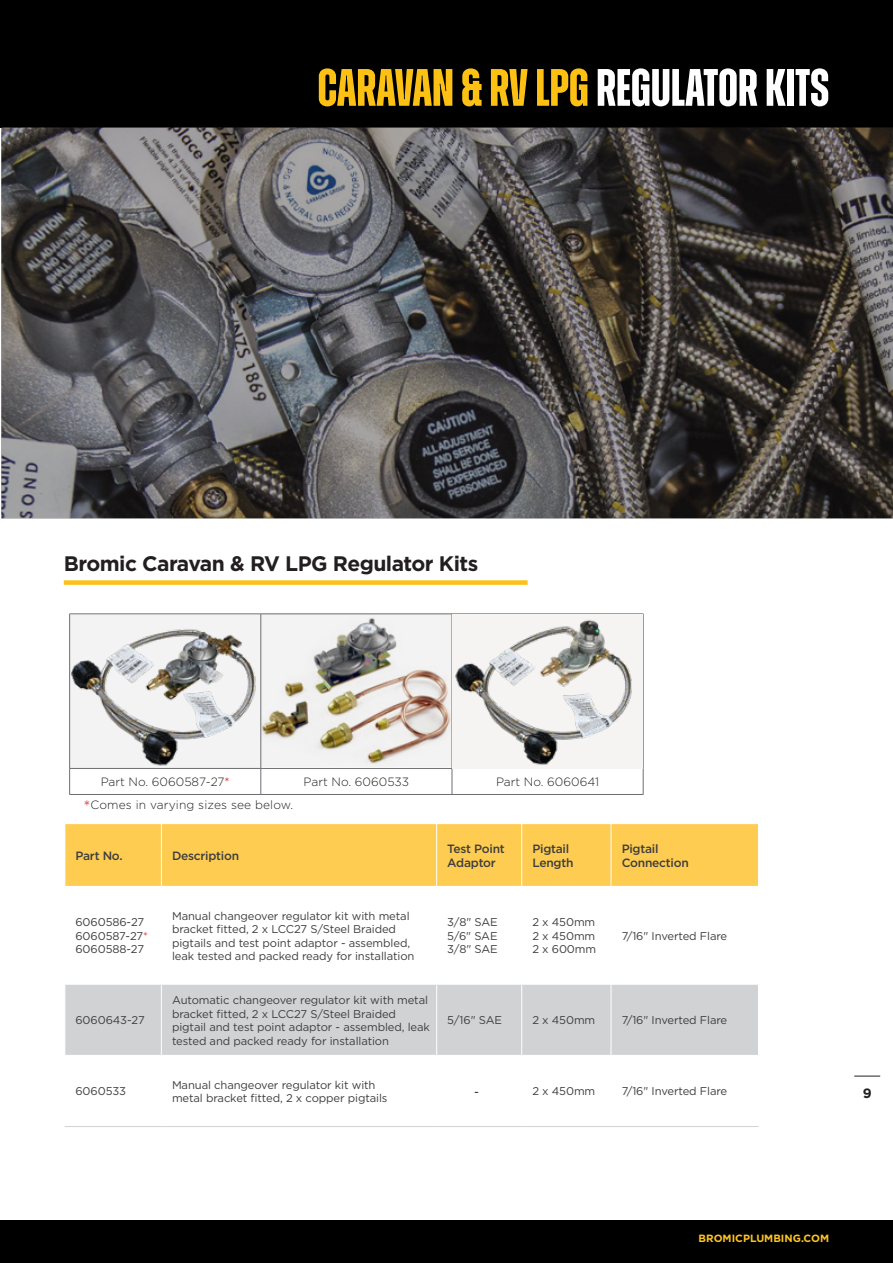
<style>
.page{position:relative;width:893px;height:1263px;background:#fff}
.page>*{position:absolute;margin:0;border:0;box-sizing:border-box;transform-origin:0 0}
.t1{font:700 52.5px "Zuume";color:#fdc114}
.t2{font:700 21px "Gotham";letter-spacing:-.025em;color:#231f20}
.t3{font:700 13.5px "Gotham";color:#231f20}
.t4{font:300 12px "Gotham";color:#231f20}
.t5{font:500 12px/13.5px "Gotham";letter-spacing:-.02em;color:#3e3e3f}
.t6{font:12px "Gotham";color:#231f20}
.t7{font:11.25px/13.5px "Gotham";letter-spacing:-.01em;color:#3e3e3f}
.t8{font:700 10.5px "Gotham";color:#fec422}
.s1{color:#fff}
.s2{font-weight:400;color:#d1232a}
.s3{font-size:16.5px;color:#d1232a}
.s4{color:#d53f33}
</style>
<div class="page">
<div style="left:0;top:1220px;width:893px;height:43px;background:#000001"></div>
<img style="left:70px;top:615px;width:382px;height:153px">
<img style="left:260px;top:615px;width:192px;height:152px">
<div style="left:0;top:0;width:893px;height:128px;background:#000001"></div>
<img style="left:1px;top:128px;width:892px;height:390px">
<div style="left:66px;top:824px;width:692px;height:62px;background:#fecc51"></div>
<div style="left:66px;top:985px;width:692px;height:70px;background:#d1d2d4"></div>
<hr style="left:161px;top:824px;width:1px;height:62px;background:#fff">
<hr style="left:436px;top:824px;width:1px;height:62px;background:#fff">
<hr style="left:521px;top:824px;width:1px;height:62px;background:#fff">
<hr style="left:611px;top:824px;width:1px;height:62px;background:#fff">
<hr style="left:161px;top:984px;width:1px;height:71px;background:#fff">
<hr style="left:436px;top:984px;width:1px;height:71px;background:#fff">
<hr style="left:521px;top:984px;width:1px;height:71px;background:#fff">
<hr style="left:611px;top:984px;width:1px;height:71px;background:#fff">
<hr style="left:65px;top:1126px;width:96px;height:1px;background:#d1d2d4">
<hr style="left:161px;top:1126px;width:276px;height:1px;background:#d1d2d4">
<hr style="left:437px;top:1126px;width:85px;height:1px;background:#d1d2d4">
<hr style="left:522px;top:1126px;width:89px;height:1px;background:#d1d2d4">
<hr style="left:611px;top:1126px;width:148px;height:1px;background:#d1d2d4">
<div style="left:64px;top:580px;width:464px;height:5px;background:#fdc114"></div>
<svg style="left:854px;top:1076px;width:26px;height:1px"></svg>
<hr style="left:69px;top:614px;width:192px;height:1px;background:#6d6e71">
<hr style="left:69px;top:614px;width:1px;height:154px;background:#6d6e71">
<hr style="left:261px;top:614px;width:191px;height:1px;background:#6d6e71">
<hr style="left:261px;top:614px;width:1px;height:154px;background:#6d6e71">
<hr style="left:643px;top:614px;width:1px;height:154px;background:#6d6e71">
<svg style="left:69px;top:769px;width:1px;height:25px"></svg>
<svg style="left:261px;top:769px;width:1px;height:25px"></svg>
<svg style="left:452px;top:769px;width:1px;height:25px"></svg>
<hr style="left:69px;top:768px;width:192px;height:1px;background:#6d6e71">
<hr style="left:261px;top:768px;width:191px;height:1px;background:#6d6e71">
<hr style="left:452px;top:768px;width:191px;height:1px;background:#6d6e71">
<svg style="left:643px;top:769px;width:1px;height:25px"></svg>
<hr style="left:69px;top:794px;width:192px;height:1px;background:#6d6e71">
<hr style="left:261px;top:794px;width:191px;height:1px;background:#6d6e71">
<hr style="left:452px;top:794px;width:191px;height:1px;background:#6d6e71">
<img style="left:452px;top:614px;width:191px;height:154px">
<h1 class="t1" style="left:317px;top:64px;width:513px">CARAVAN &amp; RV LPG <span class="s1">REGULATOR KITS</span></h1>
<h2 class="t2" style="left:64px;top:554px;width:416px">Bromic Caravan &amp; RV LPG Regulator Kits</h2>
<p class="t4" style="left:101px;top:777px;width:131px">Part No. 6060587-27<span class="s2">*</span></p>
<p class="t4" style="left:304px;top:777px;width:107px">Part No. 6060533</p>
<p class="t4" style="left:496px;top:777px;width:105px">Part No. 6060641</p>
<p class="t4" style="left:83px;top:800px;width:211px"><span class="s3">*</span>Comes in varying sizes see below.</p>
<p class="t5" style="left:75px;top:849px;width:49px">Part No.</p>
<p class="t5" style="left:172px;top:849px;width:69px">Description</p>
<p class="t5" style="left:447px;top:843px;width:59px">Test Point<br>Adaptor</p>
<p class="t5" style="left:532px;top:843px;width:43px">Pigtail<br>Length</p>
<p class="t5" style="left:622px;top:843px;width:69px">Pigtail<br>Connection</p>
<p class="t7" style="left:75px;top:916px;width:74px">6060586-27<br>6060587-27<span class="s4">*<br></span>6060588-27</p>
<p class="t7" style="left:172px;top:909px;width:244px">Manual changeover regulator kit with metal bracket fitted, 2 x LCC27 S/Steel Braided pigtails and test point adaptor - assembled, leak tested and packed ready for installation</p>
<p class="t7" style="left:447px;top:916px;width:52px;text-align:justify">3/8" SAE 5/6" SAE 3/8" SAE</p>
<p class="t7" style="left:532px;top:916px;width:65px;text-align:justify">2 x 450mm 2 x 450mm 2 x 600mm</p>
<p class="t7" style="left:622px;top:930px;width:107px">7/16" Inverted Flare</p>
<p class="t7" style="left:75px;top:1014px;width:71px">6060643-27</p>
<p class="t7" style="left:172px;top:994px;width:259px">Automatic changeover regulator kit with metal bracket fitted, 2 x LCC27 S/Steel Braided pigtail and test point adaptor - assembled, leak tested and packed ready for installation</p>
<p class="t7" style="left:447px;top:1014px;width:56px">5/16" SAE</p>
<p class="t7" style="left:532px;top:1014px;width:64px">2 x 450mm</p>
<p class="t7" style="left:622px;top:1014px;width:107px">7/16" Inverted Flare</p>
<p class="t7" style="left:75px;top:1085px;width:52px">6060533</p>
<p class="t7" style="left:172px;top:1078px;width:217px">Manual changeover regulator kit with metal bracket fitted, 2 x copper pigtails</p>
<p class="t6" style="left:474px;top:1086px;width:6px">-</p>
<p class="t7" style="left:532px;top:1085px;width:64px">2 x 450mm</p>
<p class="t7" style="left:622px;top:1085px;width:107px">7/16" Inverted Flare</p>
<p class="t3" style="left:863px;top:1087px;width:10px">9</p>
<p class="t8" style="left:698px;top:1233px;width:132px">BROMICPLUMBING.COM</p>
</div>
